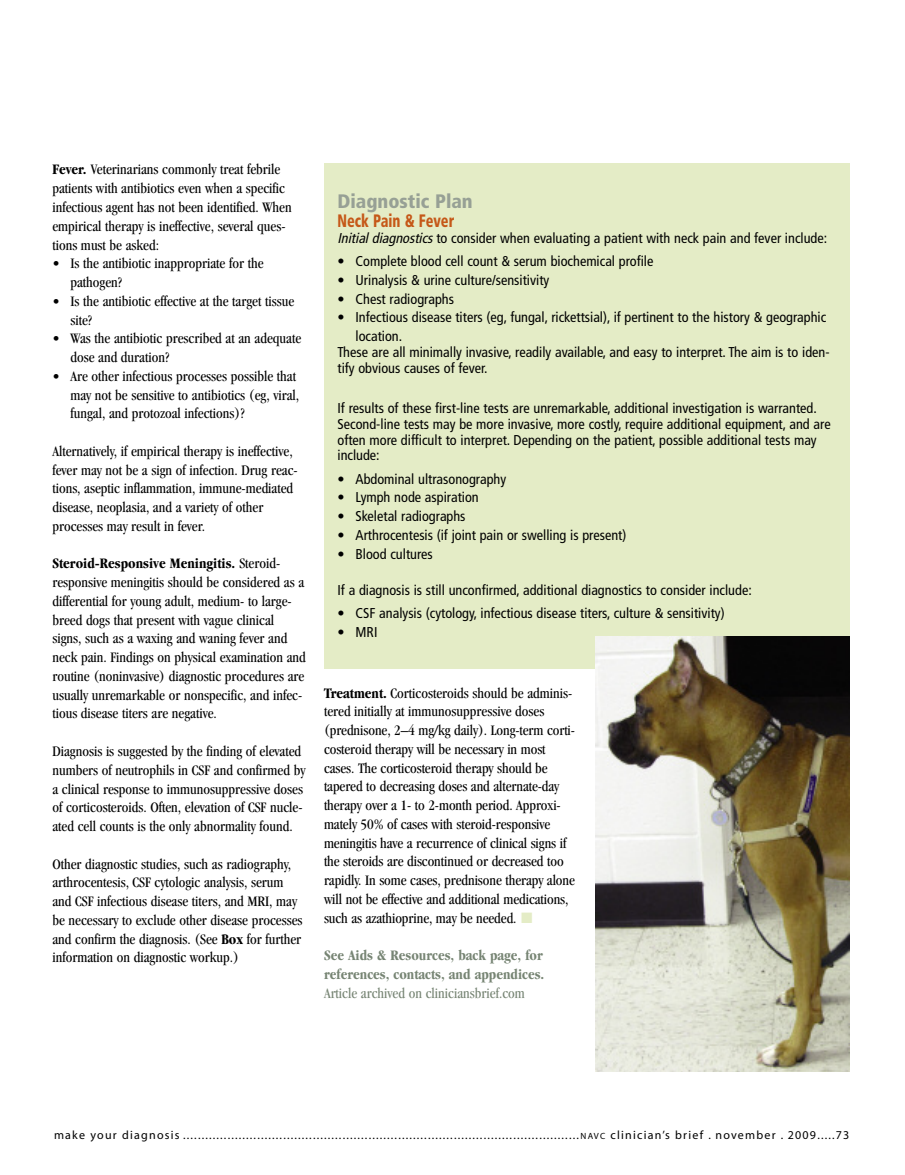
<style>
.page{position:relative;width:905px;height:1175px;background:#fff}
.page>*{position:absolute;margin:0;border:0;box-sizing:border-box;transform-origin:0 0}
.t1{font:900 condensed 19.5px "Frutiger";color:#97a095}
.t2{font:900 condensed 18px "Frutiger";color:#c55818;scale:.8 1}
.t3{font:condensed 15px/18.8px "Garamond";color:#000}
.t4{font:700 condensed 15px/18.8px "Garamond";color:#778574}
.t5{font:condensed 15px "Garamond";color:#778574}
.t6{font:condensed 14.25px/15.8px "Frutiger";color:#000}
.t7{font:12px "Myriad";letter-spacing:.105em;color:#000}
.s1{font-weight:700}
.s2{font-style:italic}
.s3{color:#e4ecc6}
.s4{font-size:9px}
</style>
<div class="page">
<div style="left:324px;top:164px;width:525px;height:505px;background:#e4ecc6"></div>
<img style="left:595px;top:636px;width:254px;height:435px">
<p class="t3" style="left:52px;top:161px;width:241px"><span class="s1">Fever.</span> Veterinarians commonly treat febrile patients with antibiotics even when a specific infectious agent has not been identified. When empirical therapy is ineffective, several ques&shy;tions must be asked:</p>
<p class="t3" style="left:70px;top:255px;width:195px;text-indent:-18px">• Is the antibiotic inappropriate for the pathogen?</p>
<p class="t3" style="left:70px;top:293px;width:225px;text-indent:-18px">• Is the antibiotic effective at the target tissue site?</p>
<p class="t3" style="left:70px;top:330px;width:232px;text-indent:-18px">• Was the antibiotic prescribed at an adequate dose and duration?</p>
<p class="t3" style="left:70px;top:368px;width:230px;text-indent:-18px">• Are other infectious processes possible that may not be sensitive to antibiotics (eg, viral, fungal, and protozoal infections)?</p>
<p class="t3" style="left:52px;top:443px;width:247px">Alternatively, if empirical therapy is ineffective, fever may not be a sign of infection. Drug reac&shy;tions, aseptic inflammation, immune-mediated disease, neoplasia, and a variety of other processes may result in fever.</p>
<p class="t3" style="left:52px;top:555px;width:255px"><span class="s1">Steroid-Responsive Meningitis.</span> Steroid&shy;responsive meningitis should be considered as a differential for young adult, medium- to large&shy;breed dogs that present with vague clinical signs, such as a waxing and waning fever and neck pain. Findings on physical examination and routine (noninvasive) diagnostic procedures are usually unremarkable or nonspecific, and infec&shy;tious disease titers are negative.</p>
<p class="t3" style="left:52px;top:743px;width:254px">Diagnosis is suggested by the finding of elevated numbers of neutrophils in CSF and confirmed by a clinical response to immunosuppressive doses of corticosteroids. Often, elevation of CSF nucle&shy;ated cell counts is the only abnormality found.</p>
<p class="t3" style="left:52px;top:855px;width:252px">Other diagnostic studies, such as radiography, arthrocentesis, CSF cytologic analysis, serum and CSF infectious disease titers, and MRI, may be necessary to exclude other disease processes and confirm the diagnosis. (See <span class="s1">Box</span> for further information on diagnostic workup.)</p>
<h1 class="t1" style="left:337px;top:193px;width:137px">Diagnostic Plan</h1>
<p class="t2" style="left:337px;top:214px;width:147px">Neck Pain &amp; Fever</p>
<p class="t6" style="left:337px;top:231px;width:491px"><span class="s2">Initialdiagnostics</span>to consider when evaluating a patient with neck pain and fever include:</p>
<p class="t6" style="left:337px;top:254px;width:317px">• Complete blood cell count &amp; serum biochemical profile</p>
<p class="t6" style="left:337px;top:273px;width:213px">• Urinalysis &amp; urine culture/sensitivity</p>
<p class="t6" style="left:337px;top:292px;width:118px">• Chest radiographs</p>
<p class="t6" style="left:355px;top:309px;width:472px;line-height:18.8px;text-indent:-18px">• Infectious disease titers (eg, fungal, rickettsial), if pertinent to the history &amp; geographic location.</p>
<p class="t6" style="left:337px;top:345px;width:493px">These are all minimally invasive, readily available, and easy to interpret. The aim is to iden&shy;tify obvious causes of fever.</p>
<p class="t6" style="left:337px;top:401px;width:494px">If results of these first-line tests are unremarkable, additional investigation is warranted.<br>Second-line tests may be more invasive, more costly, require additional equipment, and are often more difficult to interpret. Depending on the patient, possible additional tests may include:</p>
<p class="t6" style="left:337px;top:472px;width:170px">• Abdominal ultrasonography</p>
<p class="t6" style="left:337px;top:491px;width:143px">• Lymph node aspiration</p>
<p class="t6" style="left:337px;top:509px;width:130px">• Skeletal radiographs</p>
<p class="t6" style="left:337px;top:528px;width:290px">• Arthrocentesis (if joint pain or swelling is present)</p>
<p class="t6" style="left:337px;top:547px;width:97px">• Blood cultures</p>
<p class="t6" style="left:337px;top:583px;width:416px">If a diagnosis is still unconfirmed, additional diagnostics to consider include:</p>
<p class="t6" style="left:337px;top:606px;width:388px">• CSF analysis (cytology, infectious disease titers, culture &amp; sensitivity)</p>
<p class="t6" style="left:337px;top:625px;width:41px">• MRI</p>
<p class="t3" style="left:324px;top:684px;width:252px"><span class="s1">Treatment.</span> Corticosteroids should be adminis&shy;tered initially at immunosuppressive doses (prednisone, 2–4 mg/kg daily). Long-term corti&shy;costeroid therapy will be necessary in most cases. The corticosteroid therapy should be tapered to decreasing doses and alternate-day therapy over a 1- to 2-month period. Approxi&shy;mately 50% of cases with steroid-responsive meningitis have a recurrence of clinical signs if the steroids are discontinued or decreased too rapidly. In some cases, prednisone therapy alone will not be effective and additional medications, such as azathioprine, may be needed. <span class="s3">■</span></p>
<p class="t4" style="left:324px;top:947px;width:222px">See Aids &amp; Resources, back page, for references, contacts, and appendices.</p>
<p class="t5" style="left:324px;top:987px;width:202px">Article archived on cliniciansbrief.com</p>
<p class="t7" style="left:54px;top:1129px;width:797px">make your diagnosis ...........................................................................................................<span class="s4">NAVC</span> clinician’s brief . november . 2009.....73</p>
</div>
